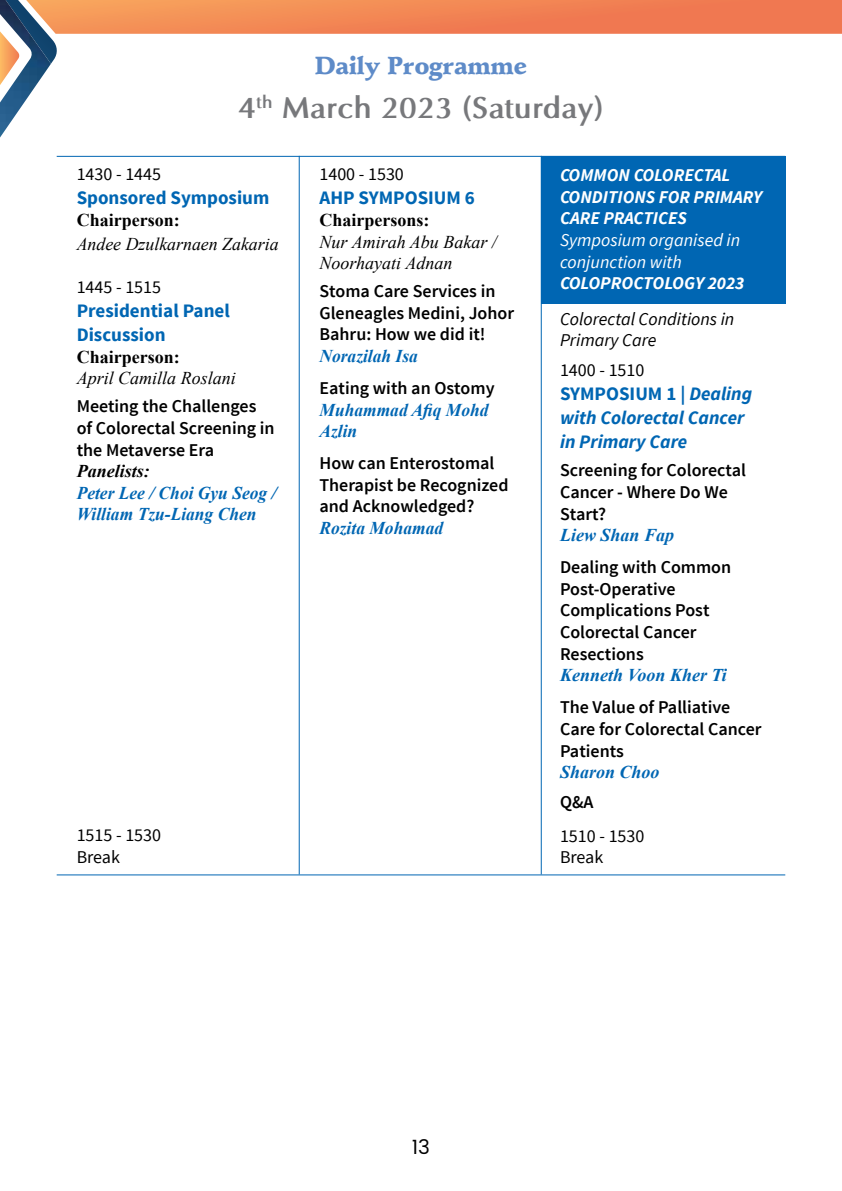
<style>
.page{position:relative;width:842px;height:1191px;background:#fff}
.page>*{position:absolute;margin:0;border:0;box-sizing:border-box;transform-origin:0 0}
.t1{font:700 30px "Optima";color:#77787b}
.t2{font:24px "Deutch Black S Si";color:#5e8bc8}
.t3{font:20px "Poppins";color:#000}
.t4{font:700 19px/24px "Source Sans Pro";color:#0066b3}
.t5{font:italic 700 19px/24px "Source Sans Pro";color:#0066b3}
.t6{font:600 18px/21.6px "Source Sans Pro";color:#000}
.t7{font:italic 700 18px/21.6px "Times New Roman";color:#0066b3}
.t8{font:italic 18px/21.6px "Times New Roman";color:#000}
.t9{font:italic 700 18px/21.6px "Source Sans Pro";color:#fff}
.t10{font:18px/21.6px "Source Sans Pro";color:#000}
.t11{font:700 18px "Times New Roman";color:#000}
.t12{font:italic 18px/21.6px "Source Sans Pro";color:#fff}
.t13{font:italic 18px/21.6px "Source Sans Pro";color:#000}
.t14{font:italic 700 18px "Times New Roman";color:#000}
.s1{font-style:normal}
</style>
<div class="page">
<svg style="left:0;top:0;width:842px;height:137px"></svg>
<div style="left:541px;top:156px;width:244px;height:147px;background:#0066b3"></div>
<hr style="left:57px;top:156px;width:728px;height:1px;background:#0066b3">
<hr style="left:57px;top:874px;width:728px;height:1px;background:#0066b3">
<hr style="left:299px;top:156px;width:1px;height:718px;background:#0066b3">
<hr style="left:541px;top:156px;width:1px;height:718px;background:#0066b3">
<h2 class="t2" style="left:315px;top:51px;width:214px">Daily Programme</h2>
<h1 class="t1" style="left:239px;top:90px;width:366px">4<sup>th</sup> March 2023 (Saturday)</h1>
<p class="t10" style="left:77px;top:164px;width:86px">1430 - 1445</p>
<p class="t4" style="left:77px;top:187px;width:194px">Sponsored Symposium</p>
<p class="t11" style="left:77px;top:207px;width:104px">Chairperson:</p>
<p class="t8" style="left:77px;top:233px;width:203px">Andee Dzulkarnaen Zakaria</p>
<p class="t10" style="left:77px;top:277px;width:86px">1445 - 1515</p>
<p class="t4" style="left:77px;top:299px;width:155px">Presidential Panel<br>Discussion</p>
<p class="t11" style="left:77px;top:344px;width:104px">Chairperson:</p>
<p class="t8" style="left:77px;top:367px;width:161px">April Camilla Roslani</p>
<p class="t6" style="left:77px;top:396px;width:199px">Meeting the Challenges of Colorectal Screening in the Metaverse Era</p>
<p class="t14" style="left:77px;top:459px;width:75px">Panelists:</p>
<p class="t7" style="left:77px;top:481px;width:201px">Peter Lee / Choi Gyu Seog /<br>William Tzu-Liang Chen</p>
<p class="t10" style="left:319px;top:164px;width:86px">1400 - 1530</p>
<p class="t4" style="left:319px;top:187px;width:157px">AHP SYMPOSIUM 6</p>
<p class="t11" style="left:319px;top:207px;width:111px">Chairpersons:</p>
<p class="t8" style="left:319px;top:230px;width:179px">Nur Amirah Abu Bakar /<br>Noorhayati Adnan</p>
<p class="t6" style="left:319px;top:281px;width:196px">Stoma Care Services in<br>Gleneagles Medini, Johor<br>Bahru: How we did it!</p>
<p class="t7" style="left:319px;top:345px;width:100px">Norazilah Isa</p>
<p class="t6" style="left:319px;top:378px;width:177px">Eating with an Ostomy</p>
<p class="t7" style="left:319px;top:398px;width:171px">Muhammad Afiq Mohd<br>Azlin</p>
<p class="t6" style="left:319px;top:453px;width:191px">How can Enterostomal<br>Therapist be Recognized and Acknowledged?</p>
<p class="t7" style="left:319px;top:517px;width:125px">Rozita Mohamad</p>
<p class="t10" style="left:77px;top:824px;width:86px">1515 - 1530<br>Break</p>
<p class="t9" style="left:560px;top:164px;width:204px">COMMON COLORECTAL<br>CONDITIONS FOR PRIMARY<br>CARE PRACTICES</p>
<p class="t12" style="left:560px;top:229px;width:182px">Symposium organised in conjunction with</p>
<p class="t9" style="left:560px;top:272px;width:186px">COLOPROCTOLOGY 2023</p>
<p class="t13" style="left:560px;top:308px;width:176px">Colorectal Conditions in<br>Primary Care</p>
<p class="t10" style="left:560px;top:360px;width:86px">1400 - 1510</p>
<p class="t5" style="left:560px;top:382px;width:194px"><span class="s1">SYMPOSIUM 1 |</span> Dealing with Colorectal Cancer in Primary Care</p>
<p class="t6" style="left:560px;top:460px;width:188px">Screening for Colorectal<br>Cancer - Where Do We<br>Start?</p>
<p class="t7" style="left:560px;top:524px;width:116px">Liew Shan Fap</p>
<p class="t6" style="left:560px;top:557px;width:173px">Dealing with Common<br>Post-Operative<br>Complications Post<br>Colorectal Cancer<br>Resections</p>
<p class="t7" style="left:560px;top:664px;width:168px">Kenneth Voon Kher Ti</p>
<p class="t6" style="left:560px;top:697px;width:203px">The Value of Palliative<br>Care for Colorectal Cancer<br>Patients</p>
<p class="t7" style="left:560px;top:761px;width:101px">Sharon Choo</p>
<p class="t6" style="left:560px;top:792px;width:35px">Q&amp;A</p>
<p class="t10" style="left:560px;top:825px;width:86px">1510 - 1530<br>Break</p>
<p class="t3" style="left:412px;top:1132px;width:20px">13</p>
</div>
